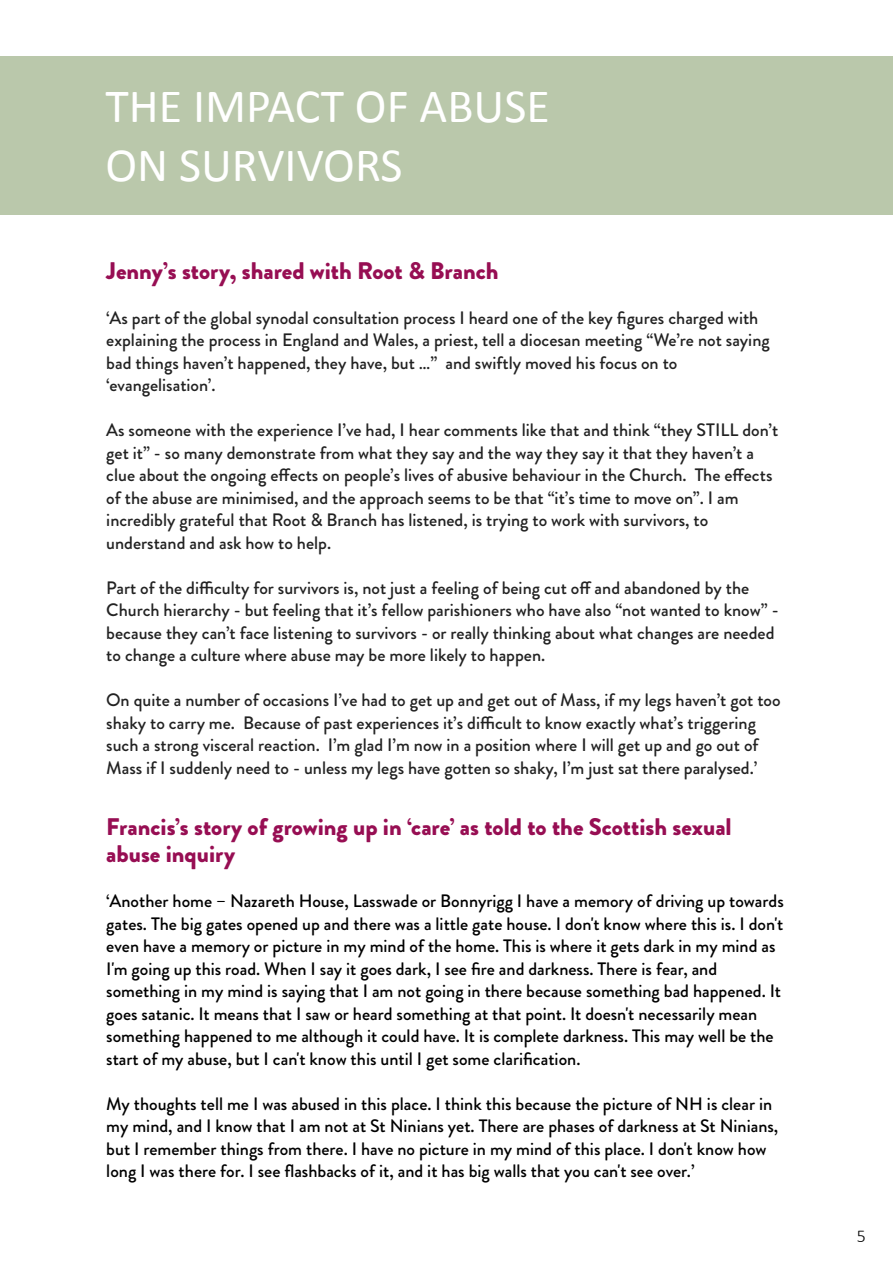
<style>
.page{position:relative;width:893px;height:1263px;background:#fff}
.page>*{position:absolute;margin:0;border:0;box-sizing:border-box;transform-origin:0 0}
.t1{font:48px/58.7px "Calibri";color:#fff}
.t2{font:900 24px/27px "Brandon Grotesque";color:#970e53}
.t3{font:500 18px/22.5px "Brandon Grotesque";color:#222}
.t4{font:500 18px/22.5px "Brandon Grotesque";color:#000}
.t5{font:300 18px "Calibri";color:#000}
</style>
<div class="page">
<div style="left:0;top:56px;width:893px;height:159px;background:#bac8ab"></div>
<h1 class="t1" style="left:105px;top:81px;width:446px">THE IMPACT OF ABUSE<br>ON SURVIVORS</h1>
<h2 class="t2" style="left:106px;top:260px;width:394px">Jenny’s story, shared with Root &amp; Branch</h2>
<p class="t3" style="left:106px;top:309px;width:665px">‘As part of the global synodal consultation process I heard one of the key figures charged with explaining the process in England and Wales, a priest, tell a diocesan meeting “We’re not saying bad things haven’t happened, they have, but …” and swiftly moved his focus on to ‘evangelisation’.</p>
<p class="t3" style="left:106px;top:421px;width:673px">As someone with the experience I’ve had, I hear comments like that and think “they STILL don’t get it” - so many demonstrate from what they say and the way they say it that they haven’t a clue about the ongoing effects on people’s lives of abusive behaviour in the Church. The effects of the abuse are minimised, and the approach seems to be that “it’s time to move on”. I am incredibly grateful that Root &amp; Branch has listened, is trying to work with survivors, to understand and ask how to help.</p>
<p class="t3" style="left:106px;top:579px;width:674px">Part of the difficulty for survivors is, not just a feeling of being cut off and abandoned by the Church hierarchy - but feeling that it’s fellow parishioners who have also “not wanted to know” - because they can’t face listening to survivors - or really thinking about what changes are needed to change a culture where abuse may be more likely to happen.</p>
<p class="t3" style="left:106px;top:691px;width:676px">On quite a number of occasions I’ve had to get up and get out of Mass, if my legs haven’t got too shaky to carry me. Because of past experiences it’s difficult to know exactly what’s triggering such a strong visceral reaction. I’m glad I’m now in a position where I will get up and go out of Mass if I suddenly need to - unless my legs have gotten so shaky, I’m just sat there paralysed.’</p>
<h2 class="t2" style="left:106px;top:817px;width:627px">Francis’s story of growing up in ‘care’ as told to the Scottish sexual abuse inquiry</h2>
<p class="t4" style="left:106px;top:892px;width:679px">‘Another home – Nazareth House, Lasswade or Bonnyrigg I have a memory of driving up towards gates. The big gates opened up and there was a little gate house. I don't know where this is. I don't even have a memory or picture in my mind of the home. This is where it gets dark in my mind as I'm going up this road. When I say it goes dark, I see fire and darkness. There is fear, and something in my mind is saying that I am not going in there because something bad happened. It goes satanic. It means that I saw or heard something at that point. It doesn't necessarily mean something happened to me although it could have. It is complete darkness. This may well be the start of my abuse, but I can't know this until I get some clarification.</p>
<p class="t4" style="left:106px;top:1095px;width:673px">My thoughts tell me I was abused in this place. I think this because the picture of NH is clear in my mind, and I know that I am not at St Ninians yet. There are phases of darkness at St Ninians, but I remember things from there. I have no picture in my mind of this place. I don't know how long I was there for. I see flashbacks of it, and it has big walls that you can't see over.’</p>
<p class="t5" style="left:857px;top:1228px;width:11px">5</p>
</div>
